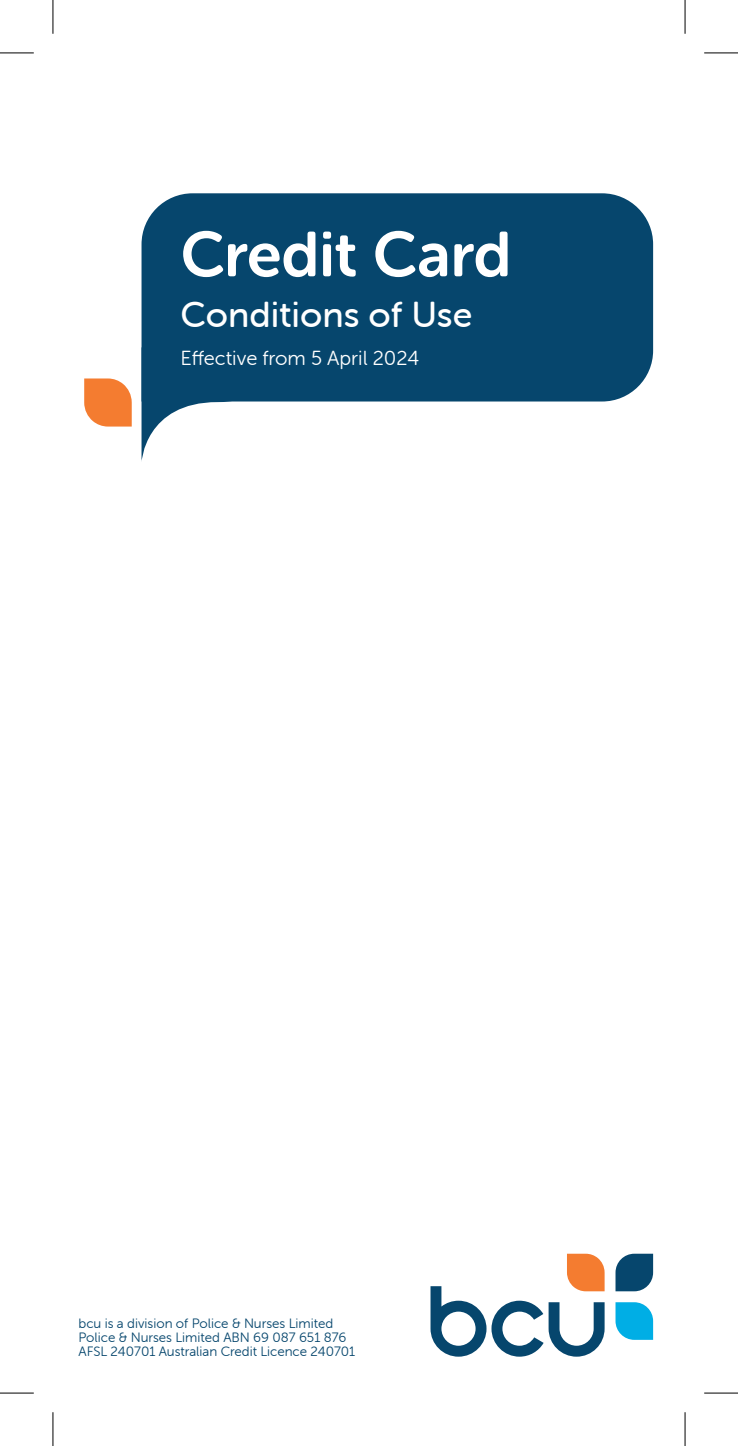
<style>
.page{position:relative;width:738px;height:1446px;background:#fff}
.page>*{position:absolute;margin:0;border:0;box-sizing:border-box;transform-origin:0 0}
.intro_para{font:63px "Museo Sans Rounded 700";letter-spacing:-.005em;color:#fff}
.intro_para-2{font:36px "Museo Sans Rounded 500";color:#fff}
.body_no_indent{font:20.25px "Museo Sans Rounded 300";color:#fff}
.Body_Text{font:13.5px "Museo Sans Rounded 300";color:#06466d}
</style>
<div class="page">
<svg style="left:84px;top:378px;width:48px;height:48px"></svg>
<svg style="left:141px;top:401px;width:147px;height:60px"></svg>
<div style="left:141px;top:193px;width:511px;height:208px;background:#06466d"></div>
<svg style="left:615px;top:1253px;width:37px;height:38px"></svg>
<svg style="left:615px;top:1302px;width:37px;height:37px"></svg>
<svg style="left:430px;top:1253px;width:174px;height:103px"></svg>
<hr style="left:0;top:53px;width:34px;height:1px;background:#000">
<hr style="left:703px;top:53px;width:34px;height:1px;background:#000">
<hr style="left:0;top:1392px;width:34px;height:1px;background:#000">
<hr style="left:703px;top:1392px;width:34px;height:1px;background:#000">
<hr style="left:53px;top:0;width:1px;height:34px;background:#000">
<hr style="left:53px;top:1411px;width:1px;height:34px;background:#000">
<hr style="left:684px;top:0;width:1px;height:34px;background:#000">
<hr style="left:684px;top:1411px;width:1px;height:34px;background:#000">
<p class="intro_para" style="left:180px;top:219px;width:332px">Credit Card</p>
<p class="intro_para-2" style="left:180px;top:295px;width:293px">Conditions of Use</p>
<p class="body_no_indent" style="left:180px;top:347px;width:240px">Effective from 5 April 2024</p>
<p class="Body_Text" style="left:78px;top:1316px;width:256px">bcu is a division of Police &amp; Nurses Limited</p>
<p class="Body_Text" style="left:78px;top:1329px;width:269px">Police &amp; Nurses Limited ABN 69 087 651 876</p>
<p class="Body_Text" style="left:78px;top:1343px;width:278px">AFSL 240701 Australian Credit Licence 240701</p>
</div>
